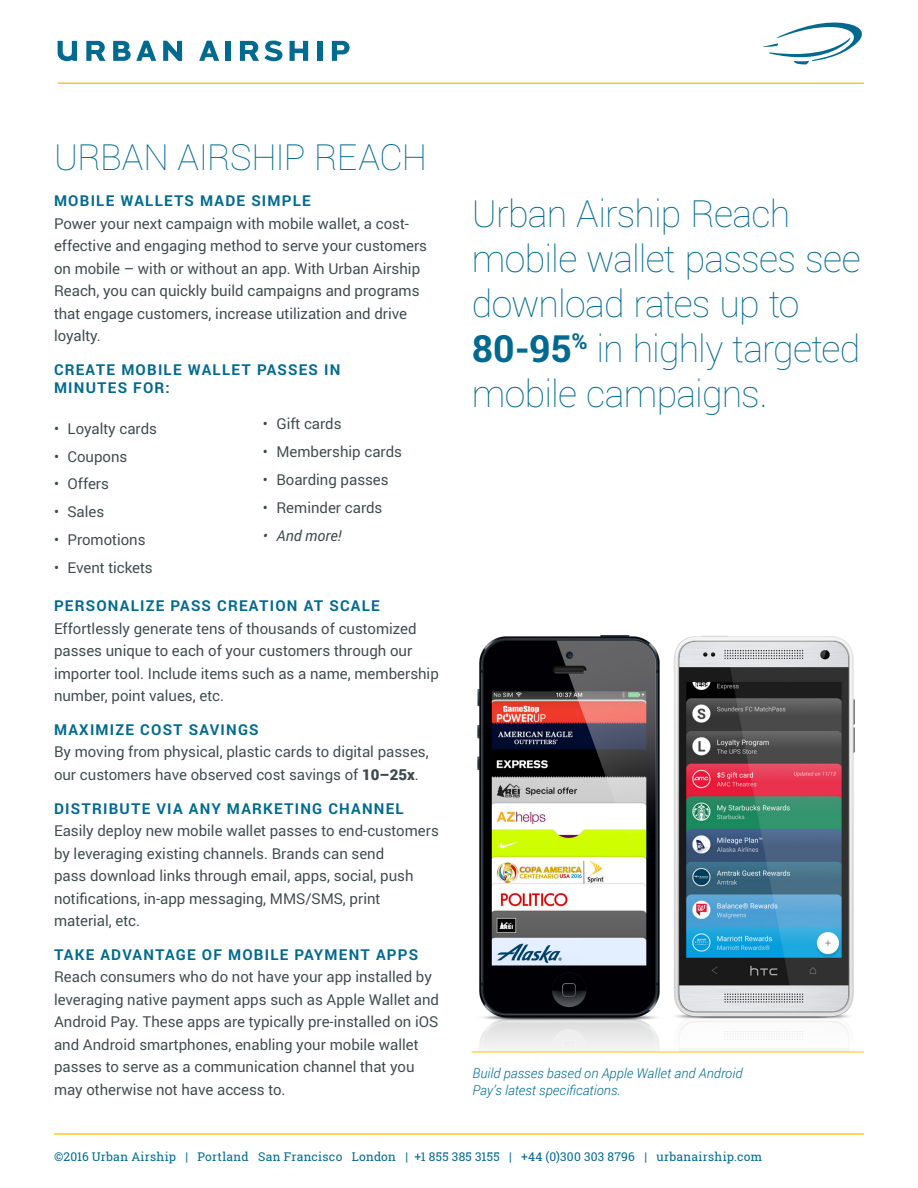
<style>
.page{position:relative;width:918px;height:1188px;background:#fff}
.page>*{position:absolute;margin:0;border:0;box-sizing:border-box;transform-origin:0 0}
.Head_Thin_Pacific_24{font:100 37.5px/45px "Roboto";letter-spacing:-.02em;color:#00698f}
.Body_Copy_Regular_Ch{font:100 36px "Roboto";letter-spacing:-.02em;color:#00698f}
.Body_Copy_Regular_Ch-2{font:15px/22.5px "Roboto";color:#3d494c}
.Body_Head_Bold_Pacif{font:700 15px/18px "Roboto";letter-spacing:.08em;color:#00698f}
.t1{font:italic 15px "Roboto";color:#3d494c}
.Caption_Light_Ital_P{font:italic 300 13.5px/16.5px "Roboto";letter-spacing:.005em;color:#00698f}
.t2{font:12px "Roboto Slab";letter-spacing:.02em;color:#00698f}
.s1{font-weight:900}
.s2{font-weight:700}
</style>
<div class="page">
<svg style="left:86px;top:41px;width:20px;height:20px"></svg>
<svg style="left:199px;top:41px;width:20px;height:20px"></svg>
<div style="left:226px;top:41px;width:5px;height:20px;background:#006a8f"></div>
<svg style="left:290px;top:41px;width:18px;height:20px"></svg>
<div style="left:317px;top:41px;width:6px;height:20px;background:#006a8f"></div>
<svg style="left:332px;top:41px;width:18px;height:20px"></svg>
<svg style="left:163px;top:41px;width:19px;height:20px"></svg>
<svg style="left:113px;top:41px;width:43px;height:20px"></svg>
<svg style="left:240px;top:41px;width:42px;height:20px"></svg>
<svg style="left:58px;top:41px;width:19px;height:20px"></svg>
<hr style="left:58px;top:82px;width:806px;height:2px;background:#ffc52d">
<hr style="left:54px;top:1133px;width:810px;height:2px;background:#ffc828">
<svg style="left:762px;top:22px;width:100px;height:43px"></svg>
<img style="left:477px;top:635px;width:378px;height:416px">
<hr style="left:472px;top:1051px;width:392px;height:2px;background:#ffc828">
<p class="Body_Copy_Regular_Ch" style="left:54px;top:132px;width:375px">URBAN AIRSHIP REACH</p>
<p class="Body_Head_Bold_Pacif" style="left:54px;top:192px;width:258px">MOBILE WALLETS MADE SIMPLE</p>
<p class="Body_Copy_Regular_Ch-2" style="left:54px;top:212px;width:375px">Power your next campaign with mobile wallet, a cost&shy;effective and engaging method to serve your customers on mobile – with or without an app. With Urban Airship Reach, you can quickly build campaigns and programs that engage customers, increase utilization and drive loyalty.</p>
<p class="Body_Head_Bold_Pacif" style="left:54px;top:360px;width:288px">CREATE MOBILE WALLET PASSES IN<br>MINUTES FOR:</p>
<p class="Body_Copy_Regular_Ch-2" style="left:54px;top:417px;width:104px">• Loyalty cards</p>
<p class="Body_Copy_Regular_Ch-2" style="left:54px;top:444px;width:75px">• Coupons</p>
<p class="Body_Copy_Regular_Ch-2" style="left:54px;top:472px;width:56px">• Offers</p>
<p class="Body_Copy_Regular_Ch-2" style="left:54px;top:500px;width:52px">• Sales</p>
<p class="Body_Copy_Regular_Ch-2" style="left:54px;top:528px;width:93px">• Promotions</p>
<p class="Body_Copy_Regular_Ch-2" style="left:54px;top:556px;width:100px">• Event tickets</p>
<p class="Body_Copy_Regular_Ch-2" style="left:263px;top:412px;width:80px">• Gift cards</p>
<p class="Body_Copy_Regular_Ch-2" style="left:263px;top:440px;width:141px">• Membership cards</p>
<p class="Body_Copy_Regular_Ch-2" style="left:263px;top:468px;width:127px">• Boarding passes</p>
<p class="Body_Copy_Regular_Ch-2" style="left:263px;top:496px;width:121px">• Reminder cards</p>
<p class="t1" style="left:263px;top:527px;width:80px">• And more!</p>
<p class="Body_Head_Bold_Pacif" style="left:54px;top:596px;width:327px">PERSONALIZE PASS CREATION AT SCALE</p>
<p class="Body_Copy_Regular_Ch-2" style="left:54px;top:616px;width:386px">Effortlessly generate tens of thousands of customized passes unique to each of your customers through our importer tool. Include items such as a name, membership number, point values, etc.</p>
<p class="Body_Head_Bold_Pacif" style="left:54px;top:720px;width:206px">MAXIMIZE COST SAVINGS</p>
<p class="Body_Copy_Regular_Ch-2" style="left:54px;top:740px;width:376px">By moving from physical, plastic cards to digital passes, our customers have observed cost savings of <span class="s1">10–25x</span>.</p>
<p class="Body_Head_Bold_Pacif" style="left:54px;top:799px;width:351px">DISTRIBUTE VIA ANY MARKETING CHANNEL</p>
<p class="Body_Copy_Regular_Ch-2" style="left:54px;top:819px;width:386px">Easily deploy new mobile wallet passes to end-customers by leveraging existing channels. Brands can send<br>pass download links through email, apps, social, push notifications, in-app messaging, MMS/SMS, print material, etc.</p>
<p class="Body_Head_Bold_Pacif" style="left:54px;top:945px;width:366px">TAKE ADVANTAGE OF MOBILE PAYMENT APPS</p>
<p class="Body_Copy_Regular_Ch-2" style="left:54px;top:965px;width:387px">Reach consumers who do not have your app installed by leveraging native payment apps such as Apple Wallet and Android Pay. These apps are typically pre-installed on iOS and Android smartphones, enabling your mobile wallet passes to serve as a communication channel that you may otherwise not have access to.</p>
<p class="Head_Thin_Pacific_24" style="left:472px;top:190px;width:391px">Urban Airship Reach mobile wallet passes see download rates up to<br><span class="s2">80-95</span><sup>%</sup> in highly targeted mobile campaigns.</p>
<p class="Caption_Light_Ital_P" style="left:472px;top:1065px;width:272px">Build passes based on Apple Wallet and Android<br>Pay’s latest specifications.</p>
<p class="t2" style="left:54px;top:1149px;width:710px">©2016 Urban Airship | Portland San Francisco London | +1 855 385 3155 | +44 (0)300 303 8796 | urbanairship.com</p>
</div>
